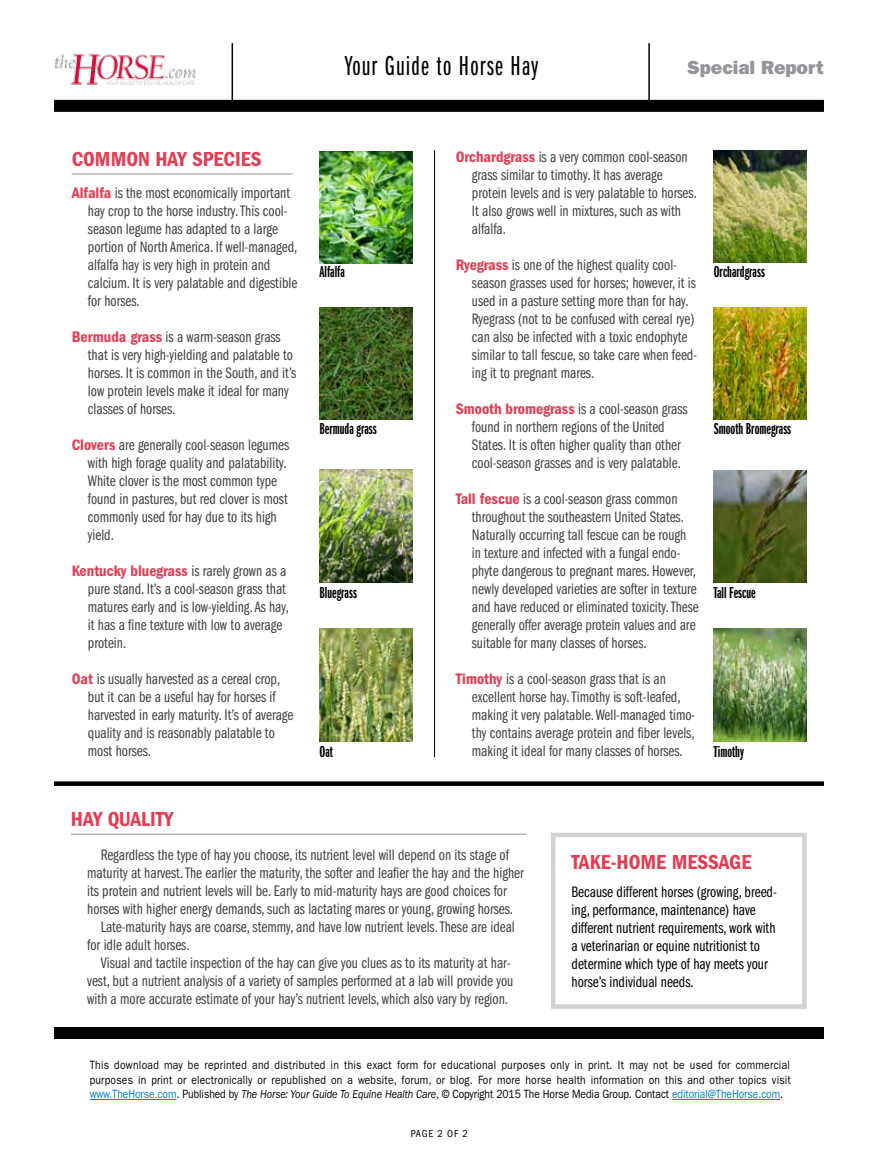
<style>
.page{position:relative;width:878px;height:1175px;background:#fff}
.page>*{position:absolute;margin:0;border:0;box-sizing:border-box;transform-origin:0 0}
.t1{font:28.5px "ITC Franklin Gothic Std Bk X Cp";letter-spacing:.05em;color:#000}
.t2{font:21px "ITC Franklin Gothic Std Dm Cd";color:#e33d53}
.t3{font:19.2px "ITC Franklin Gothic Std Hvy";color:#939598}
.t4{font:16.5px "ITC Franklin Gothic Std Dm X Cp";color:#000}
.t5{font:15.75px/18px "ITC Franklin Gothic Std Bk Cp";color:#414042}
.t6{font:15.75px/18px "ITC Franklin Gothic Std Bk Cp";color:#000}
.t7{font:15.75px "ITC Franklin Gothic Std Dm Cd";color:#e33d53}
.t8{font:12px/14.4px "ITC Franklin Gothic Std";letter-spacing:-.01em;color:#000;text-align:justify;scale:.86 1}
.t9{font:condensed 10.5px "ITC Franklin Gothic Std";letter-spacing:.07em;color:#000}
.s1{font-family:"ITC Franklin Gothic Std Dm Cd";color:#e33d53}
.s2{font-family:"ITC Franklin Gothic Std Bk Cp";color:#414042}
.s3{color:#007dc3}
.s4{font-style:italic}
</style>
<div class="page">
<img style="left:54px;top:53px;width:142px;height:33px">
<hr style="left:231px;top:43px;width:2px;height:61px;background:#000">
<hr style="left:648px;top:43px;width:2px;height:61px;background:#000">
<div style="left:54px;top:100px;width:770px;height:12px;background:#000"></div>
<div style="left:54px;top:1027px;width:770px;height:12px;background:#000"></div>
<div style="left:551px;top:832px;width:255px;height:176px;border:4px solid #d1d3d4"></div>
<hr style="left:90px;top:1099px;width:86px;height:1px;background:#007dc3">
<hr style="left:672px;top:1099px;width:108px;height:1px;background:#007dc3">
<hr style="left:71px;top:833px;width:455px;height:1px;background:#939598">
<div style="left:54px;top:781px;width:770px;height:5px;background:#000"></div>
<img style="left:319px;top:629px;width:93px;height:112px">
<img style="left:713px;top:307px;width:93px;height:113px">
<img style="left:713px;top:470px;width:93px;height:112px">
<img style="left:319px;top:470px;width:93px;height:112px">
<img style="left:713px;top:150px;width:93px;height:112px">
<img style="left:713px;top:629px;width:93px;height:112px">
<img style="left:319px;top:307px;width:93px;height:113px">
<img style="left:319px;top:151px;width:93px;height:113px">
<hr style="left:72px;top:173px;width:221px;height:1px;background:#939598">
<hr style="left:434px;top:150px;width:1px;height:607px;background:#000">
<h1 class="t1" style="left:345px;top:51px;width:195px">Your Guide to Horse Hay</h1>
<p class="t3" style="left:687px;top:56px;width:138px">Special Report</p>
<h2 class="t2" style="left:72px;top:147px;width:191px">COMMON HAY SPECIES</h2>
<p class="t5" style="left:472px;top:148px;width:226px;text-indent:-16px"><span class="s1">Orchardgrass</span> is a very common cool-season grass similar to timothy. It has average protein levels and is very palatable to horses.<br>It also grows well in mixtures, such as with alfalfa.</p>
<p class="t5" style="left:472px;top:256px;width:227px;text-indent:-16px"><span class="s1">Ryegrass</span> is one of the highest quality cool&shy;season grasses used for horses; however, it is used in a pasture setting more than for hay.<br>Ryegrass (not to be confused with cereal rye) can also be infected with a toxic endophyte similar to tall fescue, so take care when feed&shy;ing it to pregnant mares.</p>
<p class="t5" style="left:472px;top:400px;width:217px;text-indent:-16px"><span class="s1">Smooth bromegrass</span> is a cool-season grass found in northern regions of the United States. It is often higher quality than other cool-season grasses and is very palatable.</p>
<p class="t5" style="left:472px;top:490px;width:228px;text-indent:-16px"><span class="s1">Tall fescue</span> is a cool-season grass common throughout the southeastern United States.<br>Naturally occurring tall fescue can be rough in texture and infected with a fungal endo&shy;phyte dangerous to pregnant mares. However, newly developed varieties are softer in texture and have reduced or eliminated toxicity. These generally offer average protein values and are suitable for many classes of horses.</p>
<p class="t5" style="left:472px;top:670px;width:225px;text-indent:-16px"><span class="s1">Timothy</span> is a cool-season grass that is an excellent horse hay. Timothy is soft-leafed, making it very palatable. Well-managed timo&shy;thy contains average protein and fiber levels, making it ideal for many classes of horses.</p>
<p class="t5" style="left:88px;top:184px;width:211px;text-indent:-16px"><span class="s1">Alfalfa</span> is the most economically important hay crop to the horse industry. This cool&shy;season legume has adapted to a large portion of North America. If well-managed, alfalfa hay is very high in protein and calcium. It is very palatable and digestible for horses.</p>
<p class="t5" style="left:88px;top:328px;width:210px;text-indent:-16px"><span class="s1">Bermuda grass</span> is a warm-season grass that is very high-yielding and palatable to horses. It is common in the South, and it’s low protein levels make it ideal for many classes of horses.</p>
<p class="t5" style="left:88px;top:436px;width:203px;text-indent:-16px"><span class="s1">Clovers</span> are generally cool-season legumes with high forage quality and palatability.<br>White clover is the most common type found in pastures, but red clover is most commonly used for hay due to its high yield.</p>
<p class="t7" style="left:72px;top:562px;width:216px">Kentucky bluegrass <span class="s2">is rarely grown as a</span></p>
<p class="t5" style="left:88px;top:580px;width:203px">pure stand. It’s a cool-season grass that matures early and is low-yielding. As hay, it has a fine texture with low to average protein.</p>
<p class="t5" style="left:88px;top:670px;width:207px;text-indent:-16px"><span class="s1">Oat</span> is usually harvested as a cereal crop, but it can be a useful hay for horses if harvested in early maturity. It’s of average quality and is reasonably palatable to most horses.</p>
<p class="t4" style="left:319px;top:263px;width:27px">Alfalfa</p>
<p class="t4" style="left:713px;top:263px;width:53px">Orchardgrass</p>
<p class="t4" style="left:713px;top:420px;width:79px">Smooth Bromegrass</p>
<p class="t4" style="left:319px;top:420px;width:59px">Bermuda grass</p>
<p class="t4" style="left:319px;top:583px;width:39px">Bluegrass</p>
<p class="t4" style="left:713px;top:583px;width:44px">Tall Fescue</p>
<p class="t4" style="left:713px;top:742px;width:32px">Timothy</p>
<p class="t4" style="left:319px;top:743px;width:15px">Oat</p>
<h2 class="t2" style="left:71px;top:807px;width:12px">hay</h2>
<h2 class="t2" style="left:108px;top:807px;width:59px">quality</h2>
<p class="t5" style="left:101px;top:846px;width:410px">Regardless the type of hay you choose, its nutrient level will depend on its stage of</p>
<p class="t5" style="left:87px;top:864px;width:438px">maturity at harvest. The earlier the maturity, the softer and leafier the hay and the higher</p>
<p class="t5" style="left:87px;top:882px;width:421px">its protein and nutrient levels will be. Early to mid-maturity hays are good choices for</p>
<p class="t5" style="left:87px;top:900px;width:427px">horses with higher energy demands, such as lactating mares or young, growing horses.</p>
<p class="t5" style="left:101px;top:918px;width:415px">Late-maturity hays are coarse, stemmy, and have low nutrient levels. These are ideal</p>
<p class="t5" style="left:87px;top:936px;width:104px">for idle adult horses.</p>
<p class="t5" style="left:101px;top:954px;width:411px">Visual and tactile inspection of the hay can give you clues as to its maturity at har-</p>
<p class="t5" style="left:87px;top:972px;width:428px">vest, but a nutrient analysis of a variety of samples performed at a lab will provide you</p>
<p class="t5" style="left:87px;top:990px;width:422px">with a more accurate estimate of your hay’s nutrient levels, which also vary by region.</p>
<h2 class="t2" style="left:571px;top:849px;width:128px">Take-Home Message</h2>
<p class="t6" style="left:571px;top:883px;width:207px">Because different horses (growing, breed&shy;ing, performance, maintenance) have different nutrient requirements, work with a veterinarian or equine nutritionist to determine which type of hay meets your horse’s individual needs.</p>
<p class="t8" style="left:90px;top:1058px;width:816px">This download may be reprinted and distributed in this exact form for educational purposes only in print. It may not be used for commercial purposes in print or electronically or republished on a website, forum, or blog. For more horse health information on this and other topics visit <span class="s3">www.TheHorse.com</span>. Published by <span class="s4">The Horse: Your Guide To Equine Health Care</span>, © Copyright 2015 The Horse Media Group. Contact <span class="s3">editorial@TheHorse.com</span>.</p>
<p class="t9" style="left:411px;top:1127px;width:59px">PAGE 2 OF 2</p>
</div>
